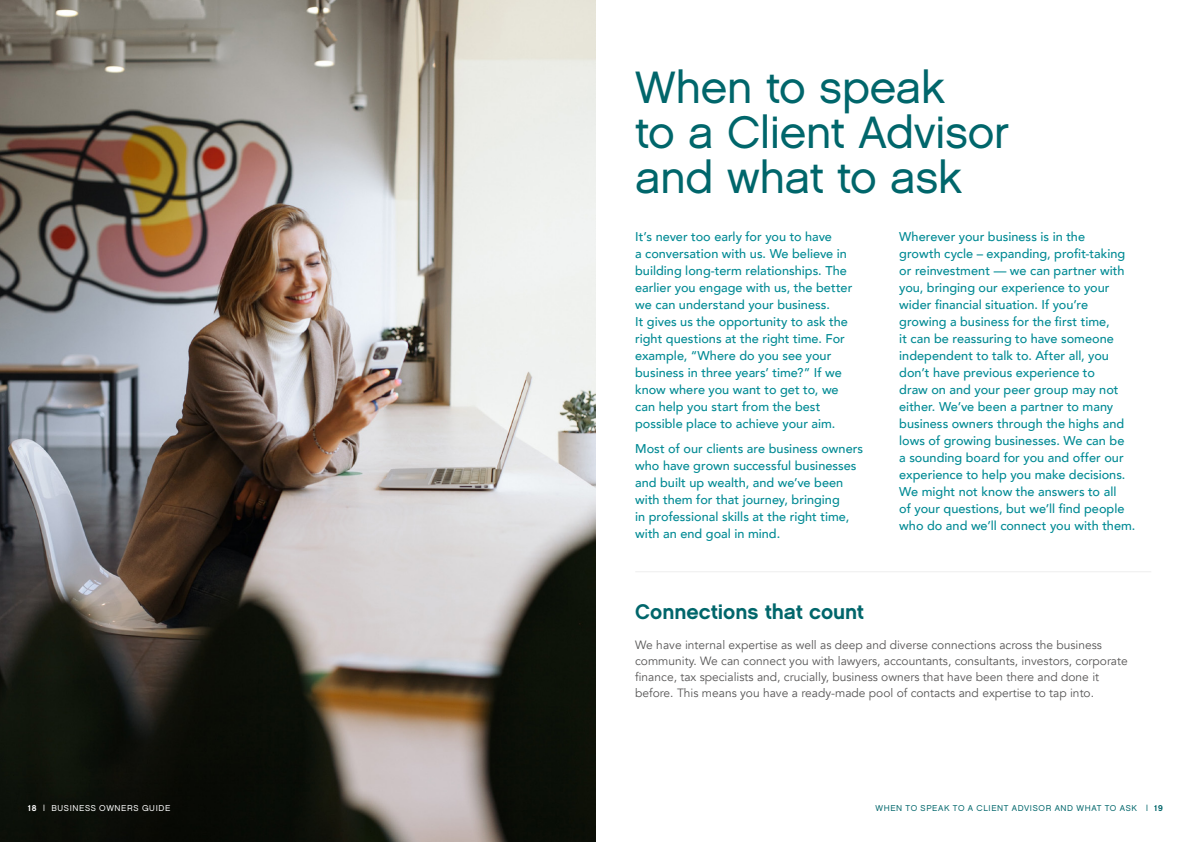
<style>
.page{position:relative;width:1191px;height:842px;background:#fff}
.page>*{position:absolute;margin:0;border:0;box-sizing:border-box;transform-origin:0 0}
.t1{font:45.3px/45.3px "Chalet London Nineteen Sixty";letter-spacing:-.01em;color:#00666b}
.t2{font:21px "Chalet New York Nineteen Sixty";color:#00666b}
.t3{font:500 12.7px/17px "Avenir";color:#008a94}
.t4{font:12px/16px "Avenir";color:#585757}
.t5{font:8.5px "Chalet London Nineteen Sixty";letter-spacing:.07em;color:#00666b}
.t6{font:8.5px "Chalet London Nineteen Sixty";letter-spacing:.075em;color:#fff}
.s1{font-family:"Chalet New York Nineteen Sixty"}
</style>
<div class="page">
<img style="left:0;top:0;width:595px;height:842px">
<hr style="left:635px;top:571px;width:516px;height:1px;background:#dedede">
<p class="t6" style="left:28px;top:803px;width:144px"><span class="s1">18</span> | BUSINESS OWNERS GUIDE</p>
<h1 class="t1" style="left:635px;top:64px;width:376px">When to speak<br>to a Client Advisor and what to ask</h1>
<p class="t3" style="left:635px;top:227px;width:219px">It’s never too early for you to have<br>a conversation with us. We believe in building long-term relationships. The earlier you engage with us, the better we can understand your business.<br>It gives us the opportunity to ask the right questions at the right time. For example, “Where do you see your business in three years’ time?” If we know where you want to get to, we can help you start from the best possible place to achieve your aim.</p>
<p class="t3" style="left:635px;top:439px;width:229px">Most of our clients are business owners who have grown successful businesses and built up wealth, and we’ve been with them for that journey, bringing<br>in professional skills at the right time, with an end goal in mind.</p>
<p class="t3" style="left:899px;top:227px;width:238px">Wherever your business is in the<br>growth cycle – expanding, profit-taking or reinvestment — we can partner with you, bringing our experience to your wider financial situation. If you’re growing a business for the first time,<br>it can be reassuring to have someone independent to talk to. After all, you don’t have previous experience to<br>draw on and your peer group may not either. We’ve been a partner to many business owners through the highs and lows of growing businesses. We can be<br>a sounding board for you and offer our experience to help you make decisions.<br>We might not know the answers to all<br>of your questions, but we’ll find people who do and we’ll connect you with them.</p>
<h2 class="t2" style="left:635px;top:598px;width:230px">Connections that count</h2>
<p class="t4" style="left:635px;top:637px;width:494px">We have internal expertise as well as deep and diverse connections across the business community. We can connect you with lawyers, accountants, consultants, investors, corporate finance, tax specialists and, crucially, business owners that have been there and done it before. This means you have a ready-made pool of contacts and expertise to tap into.</p>
<p class="t5" style="left:875px;top:803px;width:289px">WHEN TO SPEAK TO A CLIENT ADVISOR AND WHAT TO ASK | <span class="s1">19</span></p>
</div>
